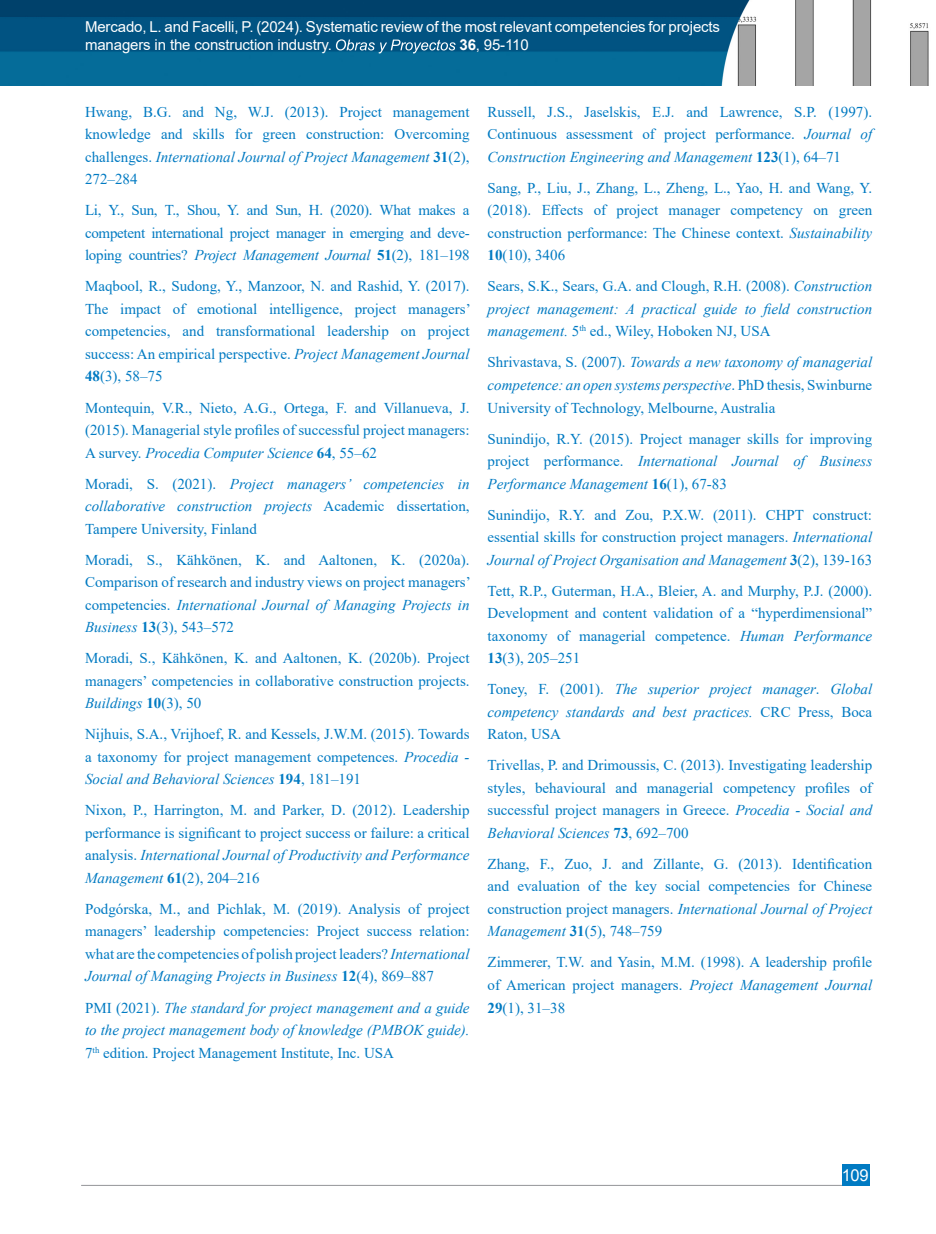
<style>
.page{position:relative;width:936px;height:1234px;background:#fff}
.page>*{position:absolute;margin:0;border:0;box-sizing:border-box;transform-origin:0 0}
.t1{font:16.5px "Arial";color:#fff}
.t2{font:15px/22.5px "Times New Roman";color:#007ac2;text-align:justify}
.t3{font:italic 15px/22.5px "Times New Roman";color:#007ac2;text-align:justify}
.t4{font:15px/18px "Arial";letter-spacing:-.01em;color:#fff}
.s1{font-weight:700}
.s2{font-style:italic}
.s3{font-style:normal}
</style>
<div class="page">
<img style="left:0;top:0;width:929px;height:85px">
<hr style="left:81px;top:1184px;width:788px;height:1px;background:#939598">
<div style="left:841px;top:1164px;width:28px;height:21px;background:#007ac2"></div>
<svg style="left:336px;top:39px;width:119px;height:14px;background:#397b9f"></svg>
<p class="t4" style="left:85px;top:18px;width:636px">Mercado, L. and Facelli, P. (2024). Systematic review of the most relevant competencies for projects managers in the construction industry.</p>
<p class="t4" style="left:459px;top:36px;width:71px"><span class="s1">36</span>, 95-110</p>
<p class="t2" style="left:85px;top:100px;width:386px">Hwang, B.G. and Ng, W.J. (2013). Project management knowledge and skills for green construction: Overcoming challenges. <span class="s2">International Journal of Project Management</span> <span class="s1">31</span>(2), 272–284</p>
<p class="t2" style="left:85px;top:198px;width:386px">Li, Y., Sun, T., Shou, Y. and Sun, H. (2020). What makes a competent international project manager in emerging and deve&shy;loping countries? <span class="s2">Project Management Journal</span> <span class="s1">51</span>(2), 181–198</p>
<p class="t2" style="left:85px;top:274px;width:387px">Maqbool, R., Sudong, Y., Manzoor, N. and Rashid, Y. (2017).<br>The impact of emotional intelligence, project managers’ competencies, and transformational leadership on project success: An empirical perspective. <span class="s2">Project Management Journal </span><span class="s1">48</span>(3), 58–75</p>
<p class="t2" style="left:85px;top:395px;width:386px">Montequin, V.R., Nieto, A.G., Ortega, F. and Villanueva, J. (2015). Managerial style profiles of successful project managers:<br>A survey. <span class="s2">Procedia Computer Science</span> <span class="s1">64</span>, 55–62</p>
<p class="t3" style="left:85px;top:472px;width:386px"><span class="s3">Moradi, S. (2021).</span> Project managers’ competencies in collaborative construction projects <span class="s3">Academic dissertation, Tampere University, Finland</span></p>
<p class="t2" style="left:85px;top:547px;width:387px">Moradi, S., Kähkönen, K. and Aaltonen, K. (2020a).<br>Comparison of research and industry views on project managers’ competencies. <span class="s2">International Journal of Managing Projects in Business</span> <span class="s1">13</span>(3), 543–572</p>
<p class="t2" style="left:85px;top:646px;width:386px">Moradi, S., Kähkönen, K. and Aaltonen, K. (2020b). Project managers’ competencies in collaborative construction projects.<br><span class="s2">Buildings</span> <span class="s1">10</span>(3), 50</p>
<p class="t2" style="left:85px;top:722px;width:386px">Nijhuis, S.A., Vrijhoef, R. and Kessels, J.W.M. (2015). Towards a taxonomy for project management competences. <span class="s2">Procedia - Social and Behavioral Sciences</span> <span class="s1">194</span>, 181–191</p>
<p class="t2" style="left:85px;top:798px;width:386px">Nixon, P., Harrington, M. and Parker, D. (2012). Leadership performance is significant to project success or failure: a critical analysis. <span class="s2">International Journal of Productivity and Performance Management</span> <span class="s1">61</span>(2), 204–216</p>
<p class="t2" style="left:85px;top:896px;width:386px">Podgórska, M., and Pichlak, M. (2019). Analysis of project managers’ leadership competencies: Project success relation: what are the competencies of polish project leaders? <span class="s2">International Journal of Managing Projects in Business</span> <span class="s1">12</span>(4), 869–887</p>
<p class="t3" style="left:85px;top:995px;width:386px"><span class="s3">PMI (2021).</span> The standard for project management and a guide to the project management body of knowledge (PMBOK guide).<br><span class="s3">7</span><sup>th</sup> <span class="s3">edition. Project Management Institute, Inc. USA</span></p>
<p class="t2" style="left:487px;top:100px;width:386px">Russell, J.S., Jaselskis, E.J. and Lawrence, S.P. (1997).<br>Continuous assessment of project performance. <span class="s2">Journal of Construction Engineering and Management</span> <span class="s1">123</span>(1), 64–71</p>
<p class="t2" style="left:487px;top:176px;width:386px">Sang, P., Liu, J., Zhang, L., Zheng, L., Yao, H. and Wang, Y. (2018). Effects of project manager competency on green construction performance: The Chinese context. <span class="s2">Sustainability </span><span class="s1">10</span>(10), 3406</p>
<p class="t3" style="left:487px;top:275px;width:386px"><span class="s3">Sears, S.K., Sears, G.A. and Clough, R.H. (2008).</span> Construction project management: A practical guide to field construction management. <span class="s3">5</span><sup>th</sup> <span class="s3">ed., Wiley, Hoboken NJ, USA</span></p>
<p class="t2" style="left:487px;top:350px;width:386px">Shrivastava, S. (2007). <span class="s2">Towards a new taxonomy of managerial competence: an open systems perspective</span>. PhD thesis, Swinburne University of Technology, Melbourne, Australia</p>
<p class="t2" style="left:487px;top:426px;width:386px">Sunindijo, R.Y. (2015). Project manager skills for improving project performance. <span class="s2">International Journal of Business Performance Management</span> <span class="s1">16</span>(1), 67-83</p>
<p class="t2" style="left:487px;top:502px;width:386px">Sunindijo, R.Y. and Zou, P.X.W. (2011). CHPT construct: essential skills for construction project managers. <span class="s2">International Journal of Project Organisation and Management</span> <span class="s1">3</span>(2), 139-163</p>
<p class="t2" style="left:487px;top:578px;width:386px">Tett, R.P., Guterman, H.A., Bleier, A. and Murphy, P.J. (2000).<br>Development and content validation of a “hyperdimensional” taxonomy of managerial competence. <span class="s2">Human Performance </span><span class="s1">13</span>(3), 205–251</p>
<p class="t3" style="left:487px;top:677px;width:386px"><span class="s3">Toney, F. (2001).</span> The superior project manager<span class="s3">.</span> Global competency standards and best practices. <span class="s3">CRC Press, Boca Raton, USA</span></p>
<p class="t2" style="left:487px;top:753px;width:386px">Trivellas, P. and Drimoussis, C. (2013). Investigating leadership styles, behavioural and managerial competency profiles of successful project managers in Greece. <span class="s2">Procedia - Social and Behavioral Sciences</span> <span class="s1">73</span>, 692–700</p>
<p class="t2" style="left:487px;top:851px;width:386px">Zhang, F., Zuo, J. and Zillante, G. (2013). Identification and evaluation of the key social competencies for Chinese construction project managers. <span class="s2">International Journal of Project Management</span> <span class="s1">31</span>(5), 748–759</p>
<p class="t2" style="left:487px;top:950px;width:386px">Zimmerer, T.W. and Yasin, M.M. (1998). A leadership profile of American project managers. <span class="s2">Project Management Journal </span><span class="s1">29</span>(1), 31–38</p>
<p class="t1" style="left:841px;top:1163px;width:28px">109</p>
</div>
